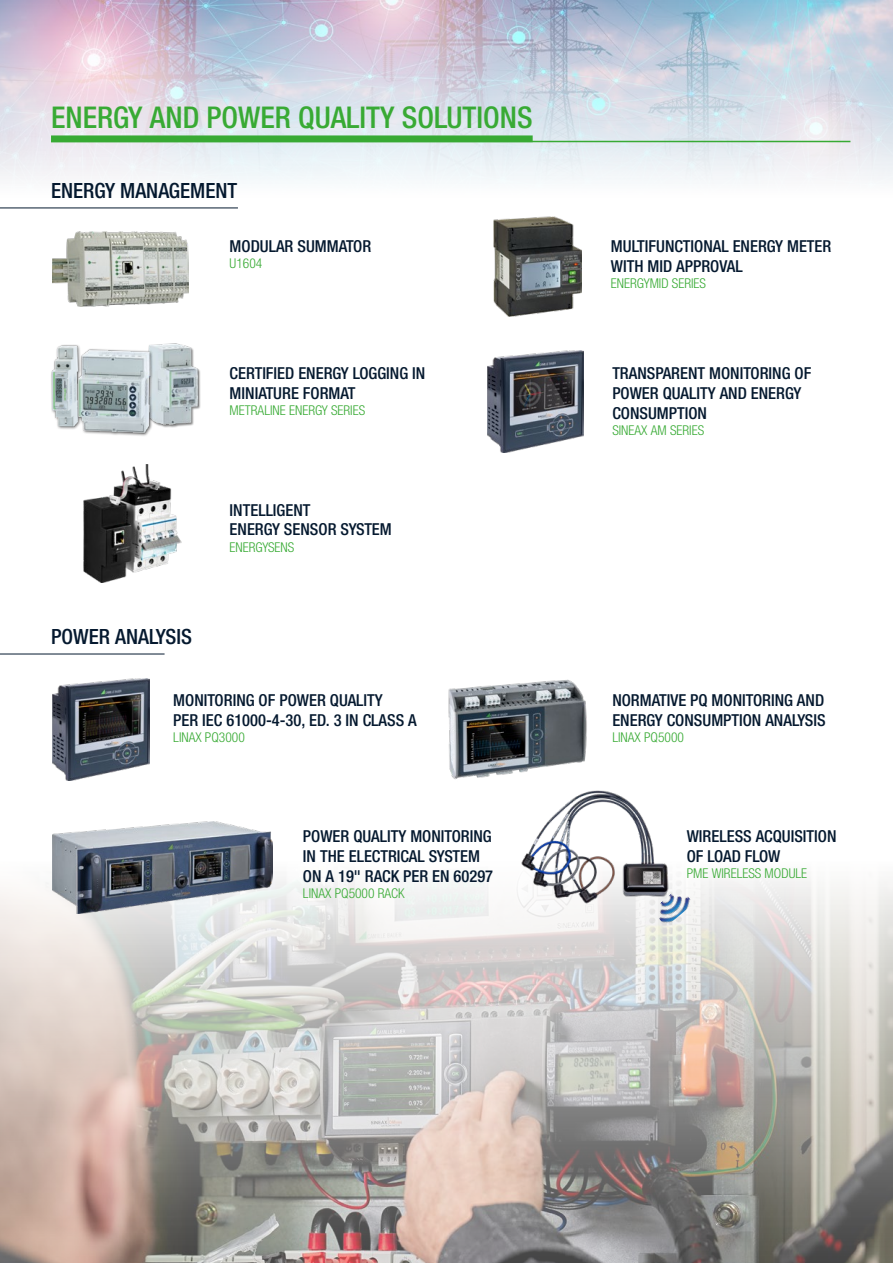
<style>
.page{position:relative;width:893px;height:1263px;background:#fff}
.page>*{position:absolute;margin:0;border:0;box-sizing:border-box;transform-origin:0 0}
.t1{font:500 condensed 30px "Helvetica Neue LTW1 G";color:#38aa34}
.t2{font:500 condensed 21px "Helvetica Neue LTW1 G";color:#05192f}
.t3{font:500 condensed 16.5px/19.8px "Helvetica Neue LTW1 G";color:#05192f}
.t4{font:300 condensed 13.5px "Helvetica Neue LTW1 G";color:#38aa34}
</style>
<div class="page">
<img style="left:0;top:860px;width:893px;height:403px">
<img style="left:0;top:0;width:893px;height:239px">
<hr style="left:0;top:208px;width:238px;height:1px;background:#05192f">
<img style="left:494px;top:217px;width:88px;height:100px">
<img style="left:52px;top:678px;width:97px;height:102px">
<img style="left:83px;top:464px;width:99px;height:118px">
<hr style="left:0;top:654px;width:165px;height:1px;background:#05192f">
<img style="left:52px;top:822px;width:220px;height:92px">
<img style="left:448px;top:679px;width:139px;height:101px">
<img style="left:51px;top:344px;width:29px;height:85px">
<div style="left:148px;top:344px;width:53px;height:83px;background:#000;opacity:.5"></div>
<img style="left:148px;top:343px;width:51px;height:82px">
<img style="left:487px;top:351px;width:97px;height:101px">
<img style="left:52px;top:231px;width:137px;height:76px">
<div style="left:77px;top:348px;width:76px;height:89px;background:#000;opacity:.64"></div>
<img style="left:77px;top:349px;width:74px;height:85px">
<hr style="left:51px;top:141px;width:799px;height:1px;background:#38aa34">
<img style="left:518px;top:790px;width:153px;height:114px">
<img style="left:652px;top:886px;width:42px;height:41px">
<div style="left:51px;top:135px;width:482px;height:7px;background:#38aa34"></div>
<h1 class="t1" style="left:51px;top:99px;width:483px">ENERGY AND POWER QUALITY SOLUTIONS</h1>
<p class="t2" style="left:51px;top:178px;width:188px">ENERGY MANAGEMENT</p>
<p class="t3" style="left:230px;top:236px;width:143px">MODULAR SUMMATOR</p>
<p class="t4" style="left:230px;top:255px;width:34px">U1604</p>
<p class="t3" style="left:230px;top:364px;width:197px">CERTIFIED ENERGY LOGGING IN<br>MINIATURE FORMAT</p>
<p class="t4" style="left:230px;top:403px;width:137px">METRALINE ENERGY SERIES</p>
<p class="t2" style="left:51px;top:624px;width:142px">POWER ANALYSIS</p>
<p class="t3" style="left:230px;top:500px;width:164px">INTELLIGENT<br>ENERGY SENSOR SYSTEM</p>
<p class="t4" style="left:230px;top:539px;width:66px">ENERGYSENS</p>
<p class="t3" style="left:173px;top:690px;width:245px">MONITORING OF POWER QUALITY<br>PER IEC 61000-4-30, ED. 3 IN CLASS A</p>
<p class="t4" style="left:173px;top:729px;width:73px">LINAX PQ3000</p>
<p class="t3" style="left:303px;top:826px;width:192px">POWER QUALITY MONITORING<br>IN THE ELECTRICAL SYSTEM<br>ON A 19" RACK PER EN 60297</p>
<p class="t4" style="left:303px;top:885px;width:103px">LINAX PQ5000 RACK</p>
<p class="t3" style="left:611px;top:236px;width:222px">MULTIFUNCTIONAL ENERGY METER<br>WITH MID APPROVAL</p>
<p class="t4" style="left:611px;top:275px;width:97px">ENERGYMID SERIES</p>
<p class="t3" style="left:612px;top:364px;width:200px">TRANSPARENT MONITORING OF<br>POWER QUALITY AND ENERGY<br>CONSUMPTION</p>
<p class="t4" style="left:612px;top:423px;width:93px">SINEAX AM SERIES</p>
<p class="t3" style="left:612px;top:690px;width:215px">NORMATIVE PQ MONITORING AND<br>ENERGY CONSUMPTION ANALYSIS</p>
<p class="t4" style="left:612px;top:729px;width:73px">LINAX PQ5000</p>
<p class="t3" style="left:687px;top:826px;width:151px">WIRELESS ACQUISITION<br>OF LOAD FLOW</p>
<p class="t4" style="left:687px;top:865px;width:122px">PME WIRELESS MODULE</p>
</div>
